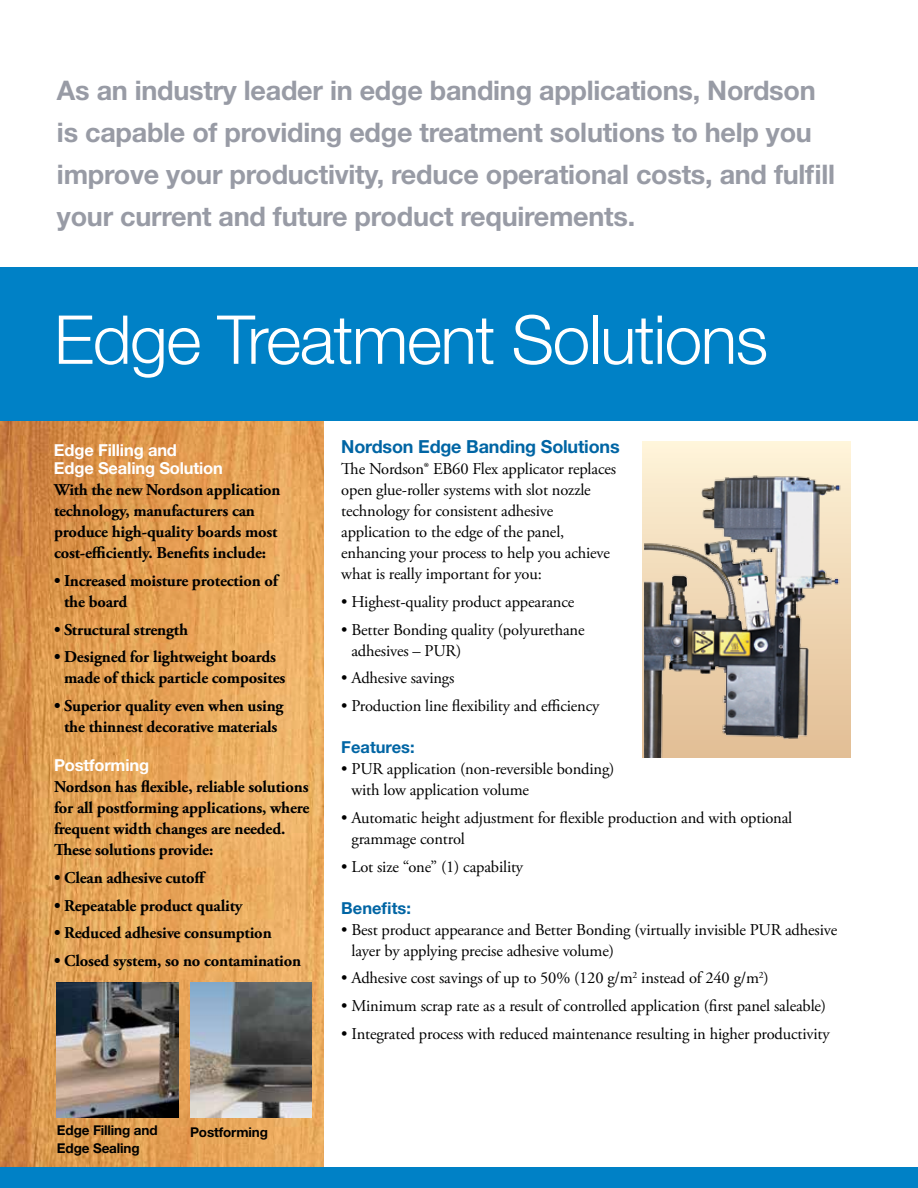
<style>
.page{position:relative;width:918px;height:1188px;background:#fff}
.page>*{position:absolute;margin:0;border:0;box-sizing:border-box;transform-origin:0 0}
.t1{font:300 67.5px "Helvetica Neue LT Std";letter-spacing:-.02em;color:#fff}
.t2{font:700 27px/42px "Helvetica Neue LT Std";letter-spacing:-.01em;color:#989ba5}
.t3{font:700 18px "Helvetica Neue LT Std";letter-spacing:-.01em;color:#0065a4}
.t4{font:16.5px/21px "Adobe Garamond Pro";letter-spacing:-.01em;color:#000}
.t5{font:700 16.5px/21px "Adobe Garamond Pro";letter-spacing:-.01em;color:#000}
.t6{font:700 16.5px/18px "Helvetica Neue LT Std";letter-spacing:-.01em;color:#fff}
.t7{font:700 16.5px "Helvetica Neue LT Std";color:#0065a4}
.t8{font:700 13.5px/18px "Helvetica Neue LT Std";letter-spacing:-.01em;color:#000}
</style>
<div class="page">
<img style="left:0;top:421px;width:324px;height:746px">
<div style="left:0;top:1167px;width:918px;height:21px;background:#0081c6"></div>
<div style="left:0;top:267px;width:918px;height:154px;background:#0081c6"></div>
<img style="left:57px;top:982px;width:121px;height:135px">
<img style="left:190px;top:982px;width:122px;height:135px">
<div style="left:642px;top:441px;width:208px;height:317px;background:#fdf1d6"></div>
<img style="left:644px;top:475px;width:206px;height:283px">
<h2 class="t2" style="left:57px;top:69px;width:780px">As an industry leader in edge banding applications, Nordson is capable of providing edge treatment solutions to help you improve your productivity, reduce operational costs, and fulfill your current and future product requirements.</h2>
<h1 class="t1" style="left:54px;top:299px;width:716px">Edge Treatment Solutions</h1>
<p class="t6" style="left:54px;top:441px;width:170px">Edge Filling and<br>Edge Sealing Solution</p>
<p class="t5" style="left:54px;top:480px;width:228px">With the new Nordson application technology, manufacturers can produce high-quality boards most cost-efficiently. Benefits include:</p>
<p class="t5" style="left:64px;top:570px;width:215px;text-indent:-10px">• Increased moisture protection of the board</p>
<p class="t5" style="left:54px;top:619px;width:136px">• Structural strength</p>
<p class="t5" style="left:64px;top:647px;width:223px;text-indent:-10px">• Designed for lightweight boards made of thick particle composites</p>
<p class="t5" style="left:54px;top:696px;width:231px;text-align:center">• Superior quality even when using the thinnest decorative materials</p>
<p class="t6" style="left:54px;top:756px;width:97px">Postforming</p>
<p class="t5" style="left:54px;top:777px;width:257px">Nordson has flexible, reliable solutions for all postforming applications, where frequent width changes are needed.<br>These solutions provide:</p>
<p class="t5" style="left:54px;top:867px;width:154px">• Clean adhesive cutoff</p>
<p class="t5" style="left:54px;top:895px;width:190px">• Repeatable product quality</p>
<p class="t5" style="left:54px;top:923px;width:219px">• Reduced adhesive consumption</p>
<p class="t5" style="left:54px;top:951px;width:249px">• Closed system, so no contamination</p>
<p class="t3" style="left:341px;top:436px;width:280px">Nordson Edge Banding Solutions</p>
<p class="t4" style="left:341px;top:459px;width:276px">The Nordson® EB60 Flex applicator replaces open glue-roller systems with slot nozzle technology for consistent adhesive application to the edge of the panel, enhancing your process to help you achieve what is really important for you:</p>
<p class="t4" style="left:341px;top:592px;width:235px">• Highest-quality product appearance</p>
<p class="t4" style="left:351px;top:620px;width:235px;text-indent:-10px">• Better Bonding quality (polyurethane adhesives – PUR)</p>
<p class="t4" style="left:341px;top:668px;width:115px">• Adhesive savings</p>
<p class="t4" style="left:341px;top:696px;width:260px">• Production line flexibility and efficiency</p>
<p class="t7" style="left:341px;top:737px;width:75px">Features:</p>
<p class="t4" style="left:351px;top:759px;width:265px;text-indent:-10px">• PUR application (non-reversible bonding) with low application volume</p>
<p class="t4" style="left:351px;top:808px;width:442px;text-indent:-10px">• Automatic height adjustment for flexible production and with optional grammage control</p>
<p class="t4" style="left:341px;top:857px;width:183px">• Lot size “one” (1) capability</p>
<p class="t7" style="left:341px;top:898px;width:71px">Benefits:</p>
<p class="t4" style="left:351px;top:920px;width:487px;text-indent:-10px">• Best product appearance and Better Bonding (virtually invisible PUR adhesive layer by applying precise adhesive volume)</p>
<p class="t4" style="left:341px;top:968px;width:429px">• Adhesive cost savings of up to 50% (120 g/m<sup>2</sup> instead of 240 g/m<sup>2</sup>)</p>
<p class="t4" style="left:341px;top:996px;width:486px">• Minimum scrap rate as a result of controlled application (first panel saleable)</p>
<p class="t4" style="left:341px;top:1024px;width:490px">• Integrated process with reduced maintenance resulting in higher productivity</p>
<p class="t8" style="left:57px;top:1120px;width:102px">Edge Filling and<br>Edge Sealing</p>
<p class="t8" style="left:190px;top:1123px;width:79px">Postforming</p>
</div>
